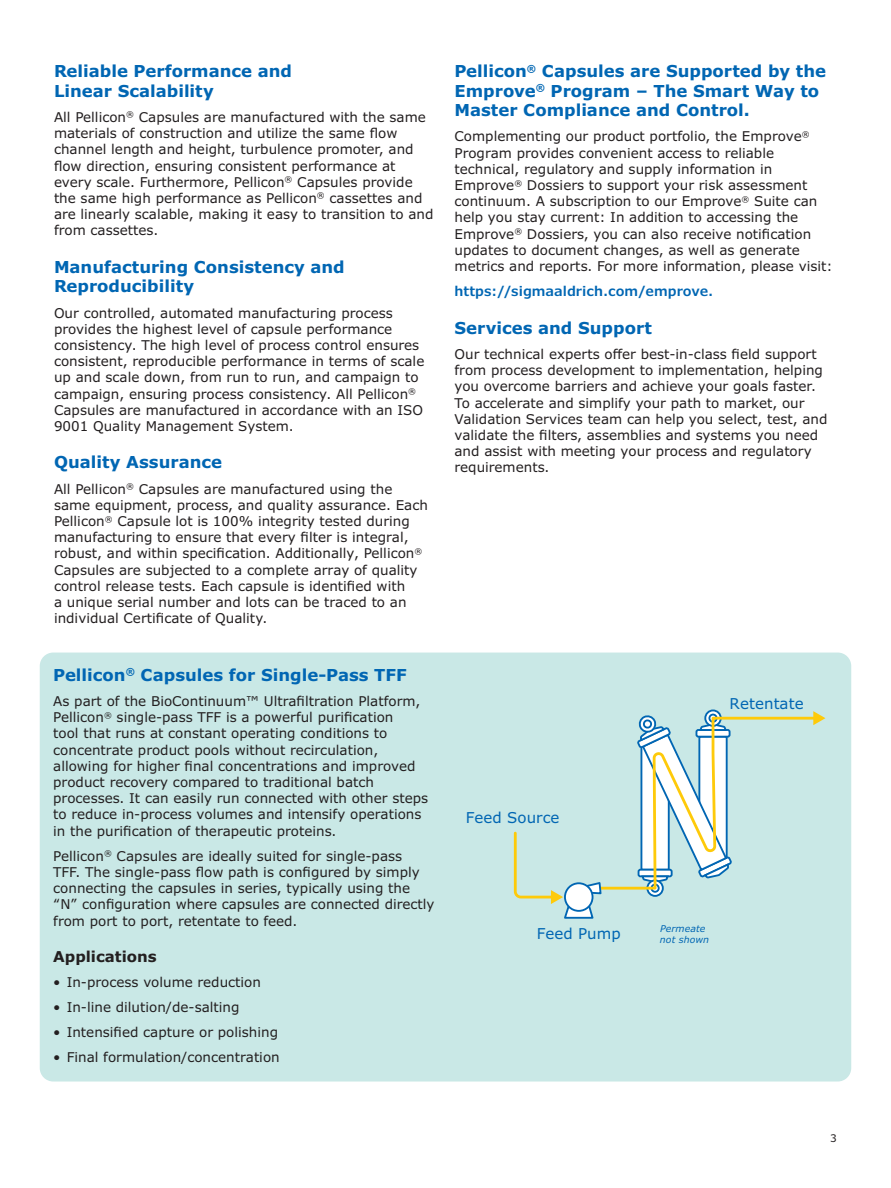
<style>
.page{position:relative;width:891px;height:1188px;background:#fff}
.page>*{position:absolute;margin:0;border:0;box-sizing:border-box;transform-origin:0 0}
.Section_Head_11_13{font:700 16.5px/19.5px "Verdana Pro";color:#0166b3}
.t1{font:15px "Verdana Pro";letter-spacing:.005em;color:#0166b3}
.Body_Head_10_12{font:700 15px "Verdana Pro";color:#231f20}
.Body_Copy_9_11{font:13.5px/16.2px "Verdana Pro";color:#231f20}
.Body_Copy_9_11-2{font:600 13.5px "Verdana Pro";color:#0166b3}
.Body_Subhead_9_11{font:10.5px "Verdana Pro";color:#231f20}
.t2{font:italic 9.3px/11.2px "Verdana Pro";letter-spacing:.005em;color:#0166b3}
</style>
<div class="page">
<div style="left:40px;top:653px;width:811px;height:429px;background:#c9e8e6;border-radius:14px"></div>
<svg style="left:603px;top:709px;width:210px;height:182px"></svg>
<svg style="left:813px;top:711px;width:12px;height:14px"></svg>
<svg style="left:513px;top:831px;width:90px;height:88px"></svg>
<div style="left:565px;top:883px;width:28px;height:28px;background:#fff;border-radius:50%"></div>
<div style="left:564px;top:882px;width:29px;height:30px;border:2px solid #0166b3;border-radius:50%"></div>
<p class="Section_Head_11_13" style="left:54px;top:62px;width:240px">Reliable Performance and<br>Linear Scalability</p>
<p class="Body_Copy_9_11" style="left:54px;top:109px;width:381px">All Pellicon<sup>®</sup> Capsules are manufactured with the same materials of construction and utilize the same flow channel length and height, turbulence promoter, and flow direction, ensuring consistent performance at every scale. Furthermore, Pellicon<sup>®</sup> Capsules provide the same high performance as Pellicon<sup>®</sup> cassettes and are linearly scalable, making it easy to transition to and from cassettes.</p>
<p class="Section_Head_11_13" style="left:54px;top:257px;width:292px">Manufacturing Consistency and<br>Reproducibility</p>
<p class="Body_Copy_9_11" style="left:54px;top:305px;width:372px">Our controlled, automated manufacturing process provides the highest level of capsule performance consistency. The high level of process control ensures consistent, reproducible performance in terms of scale up and scale down, from run to run, and campaign to campaign, ensuring process consistency. All Pellicon<sup>® </sup>Capsules are manufactured in accordance with an ISO 9001 Quality Management System.</p>
<p class="Section_Head_11_13" style="left:54px;top:453px;width:170px">Quality Assurance</p>
<p class="Body_Copy_9_11" style="left:54px;top:481px;width:375px">All Pellicon<sup>®</sup> Capsules are manufactured using the same equipment, process, and quality assurance. Each Pellicon<sup>®</sup> Capsule lot is 100% integrity tested during manufacturing to ensure that every filter is integral, robust, and within specification. Additionally, Pellicon<sup>® </sup>Capsules are subjected to a complete array of quality control release tests. Each capsule is identified with<br>a unique serial number and lots can be traced to an individual Certificate of Quality.</p>
<p class="Section_Head_11_13" style="left:53px;top:665px;width:355px">Pellicon<sup>®</sup> Capsules for Single-Pass TFF</p>
<p class="Body_Copy_9_11" style="left:53px;top:693px;width:376px">As part of the BioContinuum™ Ultrafiltration Platform, Pellicon<sup>®</sup> single-pass TFF is a powerful purification<br>tool that runs at constant operating conditions to concentrate product pools without recirculation, allowing for higher final concentrations and improved product recovery compared to traditional batch processes. It can easily run connected with other steps to reduce in-process volumes and intensify operations in the purification of therapeutic proteins.</p>
<p class="Body_Copy_9_11" style="left:53px;top:848px;width:383px">Pellicon<sup>®</sup> Capsules are ideally suited for single-pass<br>TFF. The single-pass flow path is configured by simply connecting the capsules in series, typically using the “N” configuration where capsules are connected directly from port to port, retentate to feed.</p>
<p class="Body_Head_10_12" style="left:53px;top:946px;width:105px">Applications</p>
<p class="Body_Copy_9_11" style="left:53px;top:974px;width:209px">• In-process volume reduction</p>
<p class="Body_Copy_9_11" style="left:53px;top:999px;width:188px">• In-line dilution/de-salting</p>
<p class="Body_Copy_9_11" style="left:53px;top:1024px;width:226px">• Intensified capture or polishing</p>
<p class="Body_Copy_9_11" style="left:53px;top:1049px;width:228px">• Final formulation/concentration</p>
<p class="Section_Head_11_13" style="left:455px;top:62px;width:373px">Pellicon<sup>®</sup> Capsules are Supported by the<br>Emprove<sup>®</sup> Program – The Smart Way to<br>Master Compliance and Control.</p>
<p class="Body_Copy_9_11" style="left:455px;top:129px;width:380px">Complementing our product portfolio, the Emprove<sup>® </sup>Program provides convenient access to reliable technical, regulatory and supply information in Emprove<sup>®</sup> Dossiers to support your risk assessment continuum. A subscription to our Emprove<sup>®</sup> Suite can help you stay current: In addition to accessing the Emprove<sup>®</sup> Dossiers, you can also receive notification updates to document changes, as well as generate metrics and reports. For more information, please visit:</p>
<p class="Body_Copy_9_11-2" style="left:455px;top:283px;width:260px">https://sigmaaldrich.com/emprove.</p>
<p class="Section_Head_11_13" style="left:455px;top:318px;width:199px">Services and Support</p>
<p class="Body_Copy_9_11" style="left:455px;top:346px;width:375px">Our technical experts offer best-in-class field support from process development to implementation, helping you overcome barriers and achieve your goals faster.<br>To accelerate and simplify your path to market, our Validation Services team can help you select, test, and validate the filters, assemblies and systems you need and assist with meeting your process and regulatory requirements.</p>
<p class="t1" style="left:730px;top:694px;width:76px">Retentate</p>
<p class="t1" style="left:466px;top:808px;width:95px">Feed Source</p>
<p class="t1" style="left:537px;top:924px;width:86px">Feed Pump</p>
<p class="t2" style="left:660px;top:923px;width:51px">Permeate not shown</p>
<p class="Body_Subhead_9_11" style="left:830px;top:1132px;width:8px">3</p>
</div>
